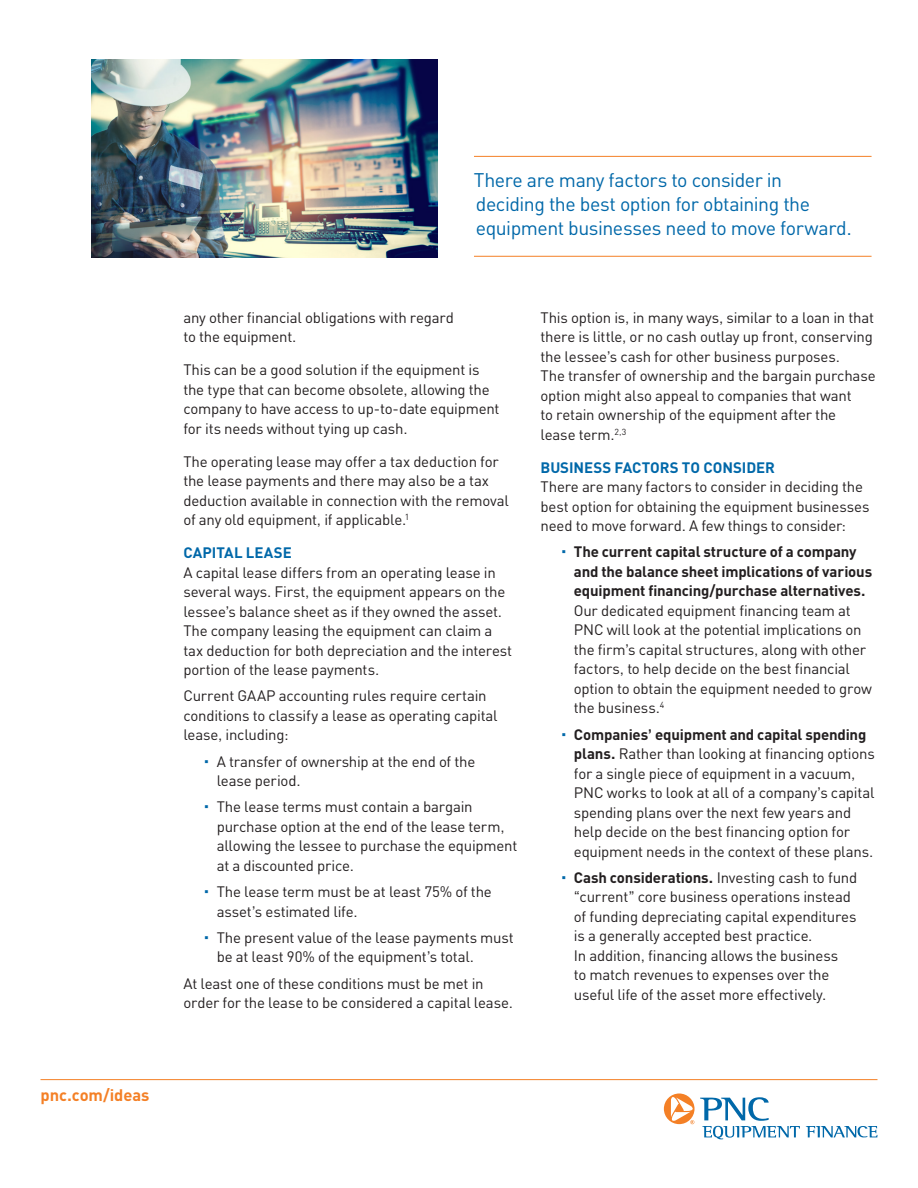
<style>
.page{position:relative;width:918px;height:1188px;background:#fff}
.page>*{position:absolute;margin:0;border:0;box-sizing:border-box;transform-origin:0 0}
.Paragraph_Style_1{font:19.5px/24px "PNC Sans";letter-spacing:-.025em;color:#0068a9}
.Paragraph_Style_1-2{font:700 16.5px "PNC Sans";letter-spacing:-.005em;color:#f48026}
.t1{font:15px/19.5px "PNC Sans";letter-spacing:-.015em;color:#231f20}
.t2{font:700 15px "PNC Sans";color:#0068a9}
.s1{color:#0068a9}
.s2{font-weight:700}
</style>
<div class="page">
<img style="left:91px;top:60px;width:347px;height:197px">
<hr style="left:474px;top:156px;width:398px;height:1px;background:#f48026">
<hr style="left:474px;top:256px;width:398px;height:1px;background:#f48026">
<hr style="left:40px;top:1079px;width:838px;height:1px;background:#f48026">
<svg style="left:664px;top:1094px;width:213px;height:45px"></svg>
<p class="Paragraph_Style_1-2" style="left:40px;top:1084px;width:110px">pnc.com/ideas</p>
<p class="Paragraph_Style_1" style="left:474px;top:168px;width:379px">There are many factors to consider in deciding the best option for obtaining the equipment businesses need to move forward.</p>
<p class="t1" style="left:183px;top:307px;width:272px">any other financial obligations with regard to the equipment.</p>
<p class="t1" style="left:183px;top:360px;width:318px">This can be a good solution if the equipment is the type that can become obsolete, allowing the company to have access to up-to-date equipment for its needs without tying up cash.</p>
<p class="t1" style="left:183px;top:451px;width:327px">The operating lease may offer a tax deduction for the lease payments and there may also be a tax deduction available in connection with the removal of any old equipment, if applicable.<sup>1</sup></p>
<p class="t2" style="left:183px;top:543px;width:110px">CAPITAL LEASE</p>
<p class="t1" style="left:183px;top:562px;width:330px">A capital lease differs from an operating lease in several ways. First, the equipment appears on the lessee’s balance sheet as if they owned the asset.<br>The company leasing the equipment can claim a tax deduction for both depreciation and the interest portion of the lease payments.</p>
<p class="t1" style="left:183px;top:686px;width:316px">Current GAAP accounting rules require certain conditions to classify a lease as operating capital lease, including:</p>
<p class="t1" style="left:217px;top:751px;width:260px;text-indent:-13px"><span class="s1">•</span> A transfer of ownership at the end of the lease period.</p>
<p class="t1" style="left:217px;top:797px;width:302px;text-indent:-13px"><span class="s1">•</span> The lease terms must contain a bargain purchase option at the end of the lease term, allowing the lessee to purchase the equipment at a discounted price.</p>
<p class="t1" style="left:217px;top:882px;width:277px;text-indent:-13px"><span class="s1">•</span> The lease term must be at least 75% of the asset’s estimated life.</p>
<p class="t1" style="left:217px;top:928px;width:299px;text-indent:-13px"><span class="s1">•</span> The present value of the lease payments must be at least 90% of the equipment’s total.</p>
<p class="t1" style="left:183px;top:973px;width:331px">At least one of these conditions must be met in order for the lease to be considered a capital lease.</p>
<p class="t1" style="left:541px;top:307px;width:337px">This option is, in many ways, similar to a loan in that there is little, or no cash outlay up front, conserving the lessee’s cash for other business purposes.<br>The transfer of ownership and the bargain purchase option might also appeal to companies that want<br>to retain ownership of the equipment after the<br>lease term.<sup>2,3</sup></p>
<p class="t2" style="left:541px;top:457px;width:236px">BUSINESS FACTORS TO CONSIDER</p>
<p class="t1" style="left:541px;top:477px;width:330px">There are many factors to consider in deciding the best option for obtaining the equipment businesses need to move forward. A few things to consider:</p>
<p class="t1" style="left:574px;top:542px;width:300px;text-indent:-13px"><span class="s1">•</span> <span class="s2">The current capital structure of a company and the balance sheet implications of various equipment financing/purchase alternatives.<br></span>Our dedicated equipment financing team at PNC will look at the potential implications on the firm’s capital structures, along with other factors, to help decide on the best financial option to obtain the equipment needed to grow the business.<sup>4</sup></p>
<p class="t1" style="left:574px;top:724px;width:303px;text-indent:-13px"><span class="s1">•</span> <span class="s2">Companies’ equipment and capital spending plans.</span> Rather than looking at financing options for a single piece of equipment in a vacuum, PNC works to look at all of a company’s capital spending plans over the next few years and help decide on the best financing option for equipment needs in the context of these plans.</p>
<p class="t1" style="left:574px;top:868px;width:285px;text-indent:-13px"><span class="s1">•</span> <span class="s2">Cash considerations.</span> Investing cash to fund “current” core business operations instead of funding depreciating capital expenditures is a generally accepted best practice.<br>In addition, financing allows the business<br>to match revenues to expenses over the useful life of the asset more effectively.</p>
</div>
